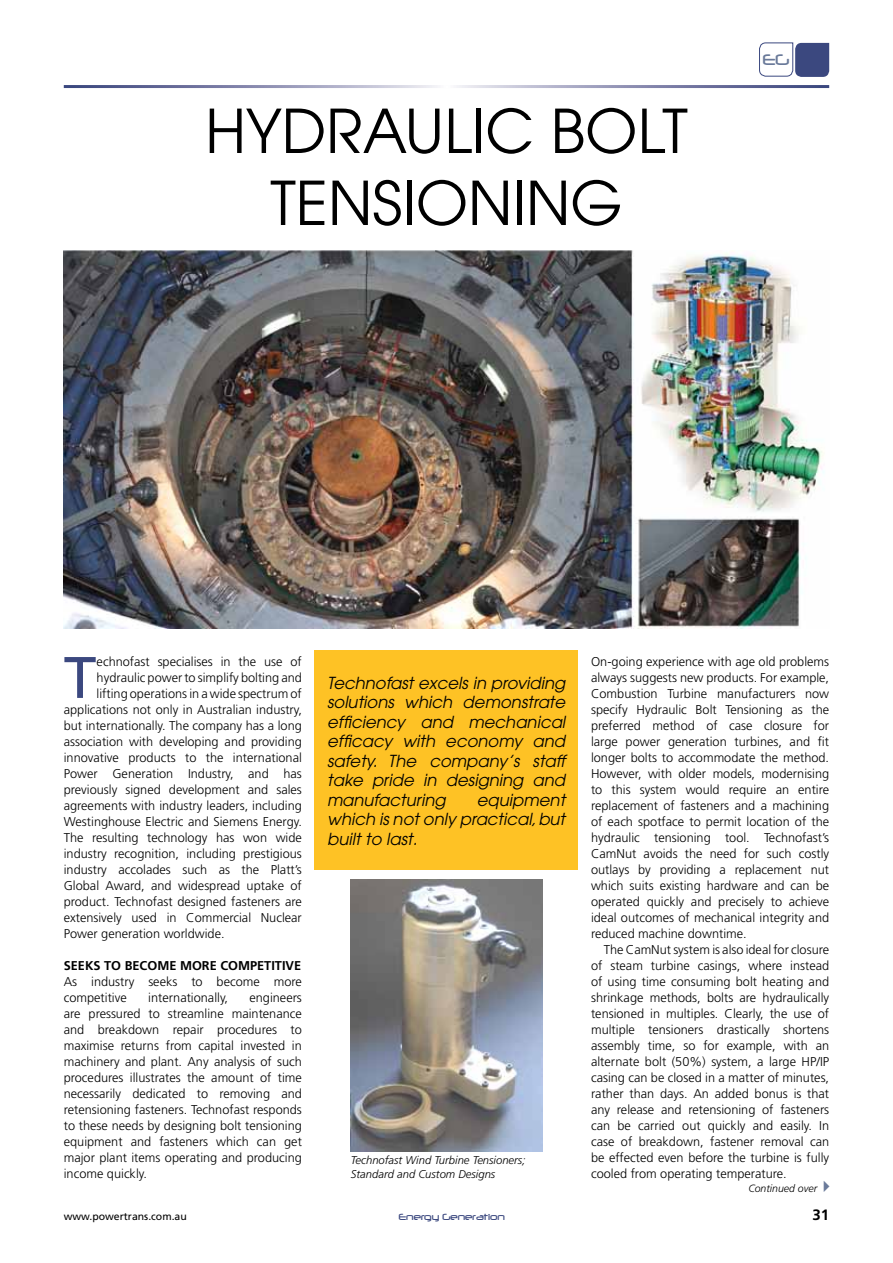
<style>
.page{position:relative;width:893px;height:1263px;background:#fff}
.page>*{position:absolute;margin:0;border:0;box-sizing:border-box;transform-origin:0 0}
.t1{font:60px/72px "Avant Garde";color:#000;text-align:center}
.t2{font:58.5px "Frutiger";color:#3b487f}
.t3{font:18px "Neuropol";color:#6a7a9a}
.t4{font:italic 16.5px/19.5px "Avant Garde";color:#000;text-align:justify}
.t5{font:700 15px "Frutiger";color:#000}
.t6{font:300 12.75px/16px "Frutiger";color:#000;text-align:justify}
.t7{font:700 12.75px "Frutiger";color:#000}
.t8{font:italic 300 11.25px/13.5px "Frutiger";color:#000}
.t9{font:10.5px "Frutiger";color:#000}
.t10{font:10.5px "Neuropol";color:#3b487f}
.t11{font:italic 300 10.5px "Frutiger";color:#000}
.s1{color:#6a7a9a}
</style>
<div class="page">
<svg style="left:759px;top:42px;width:70px;height:35px"></svg>
<div style="left:314px;top:651px;width:264px;height:219px;background:#fec225"></div>
<img style="left:64px;top:251px;width:760px;height:377px">
<img style="left:351px;top:880px;width:191px;height:272px">
<h1 class="t1" style="left:205px;top:95px;width:484px">HYDRAULIC BOLT<br>TENSIONING</h1>
<h3 class="t3" style="left:763px;top:50px;width:28px">EG</h3>
<h2 class="t2" style="left:64px;top:643px;width:34px">T</h2>
<p class="t6" style="left:97px;top:654px;width:207px">echnofast specialises in the use of</p>
<p class="t6" style="left:97px;top:670px;width:207px">hydraulic power to simplify bolting and</p>
<p class="t6" style="left:97px;top:686px;width:207px">lifting operations in a wide spectrum of</p>
<p class="t6" style="left:64px;top:702px;width:240px">applications not only in Australian industry,</p>
<p class="t6" style="left:64px;top:718px;width:240px">but internationally. The company has a long</p>
<p class="t6" style="left:64px;top:734px;width:240px">association with developing and providing</p>
<p class="t6" style="left:64px;top:750px;width:240px">innovative products to the international</p>
<p class="t6" style="left:64px;top:766px;width:240px">Power Generation Industry, and has</p>
<p class="t6" style="left:64px;top:782px;width:240px">previously signed development and sales</p>
<p class="t6" style="left:64px;top:798px;width:240px">agreements with industry leaders, including</p>
<p class="t6" style="left:64px;top:814px;width:240px">Westinghouse Electric and Siemens Energy.</p>
<p class="t6" style="left:64px;top:829px;width:240px">The resulting technology has won wide</p>
<p class="t6" style="left:64px;top:845px;width:240px">industry recognition, including prestigious</p>
<p class="t6" style="left:64px;top:861px;width:240px">industry accolades such as the Platt’s</p>
<p class="t6" style="left:64px;top:877px;width:240px">Global Award, and widespread uptake of</p>
<p class="t6" style="left:64px;top:893px;width:240px">product. Technofast designed fasteners are</p>
<p class="t6" style="left:64px;top:909px;width:240px">extensively used in Commercial Nuclear</p>
<p class="t6" style="left:64px;top:925px;width:162px">Power generation worldwide.</p>
<p class="t7" style="left:64px;top:958px;width:239px">SEEKS TO BECOME MORE COMPETITIVE</p>
<p class="t6" style="left:64px;top:973px;width:240px">As industry seeks to become more competitive</p>
<p class="t6" style="left:148px;top:989px;width:81px">internationally,</p>
<p class="t6" style="left:64px;top:989px;width:240px;text-indent:186px">engineers are pressured to streamline maintenance and breakdown repair procedures to maximise returns from capital invested in machinery and plant. Any analysis of such procedures illustrates the amount of time necessarily dedicated to removing and retensioning fasteners. Technofast responds to these needs by designing bolt tensioning equipment and fasteners which can get major plant items operating and producing income quickly.</p>
<p class="t4" style="left:327px;top:673px;width:240px">Technofast excels in providing solutions which demonstrate efficiency and mechanical efficacy with economy and safety. The company’s staff take pride in designing and manufacturing</p>
<p class="t4" style="left:327px;top:790px;width:240px;text-indent:150px">equipment which is not only practical, but built to last.</p>
<p class="t8" style="left:351px;top:1154px;width:176px">Technofast Wind Turbine Tensioners;<br>Standard and Custom Designs</p>
<p class="t6" style="left:591px;top:654px;width:240px">On-going experience with age old problems always suggests new products. For example, Combustion Turbine manufacturers now specify Hydraulic Bolt Tensioning as the preferred method of case closure for large power generation turbines, and fit longer bolts to accommodate the method.<br>However, with older models, modernising to this system would require an entire replacement of fasteners and a machining of each spotface to permit location of the hydraulic tensioning tool. Technofast’s CamNut avoids the need for such costly outlays by providing a replacement nut which suits existing hardware and can be operated quickly and precisely to achieve ideal outcomes of mechanical integrity and reduced machine downtime.</p>
<p class="t6" style="left:591px;top:941px;width:240px;text-indent:13px">The CamNut system is also ideal for closure of steam turbine casings, where instead of using time consuming bolt heating and shrinkage methods, bolts are hydraulically tensioned in multiples. Clearly, the use of multiple tensioners drastically shortens assembly time, so for example, with an alternate bolt (50%) system, a large HP/IP casing can be closed in a matter of minutes, rather than days. An added bonus is that any release and retensioning of fasteners can be carried out quickly and easily. In case of breakdown, fastener removal can be effected even before the turbine is fully cooled from operating temperature.</p>
<p class="t11" style="left:748px;top:1183px;width:88px">Continued over<span class="s1">✔</span></p>
<p class="t9" style="left:64px;top:1210px;width:125px">www.powertrans.com.au</p>
<p class="t10" style="left:399px;top:1212px;width:108px">Energy Generation</p>
<p class="t5" style="left:812px;top:1206px;width:18px">31</p>
</div>
